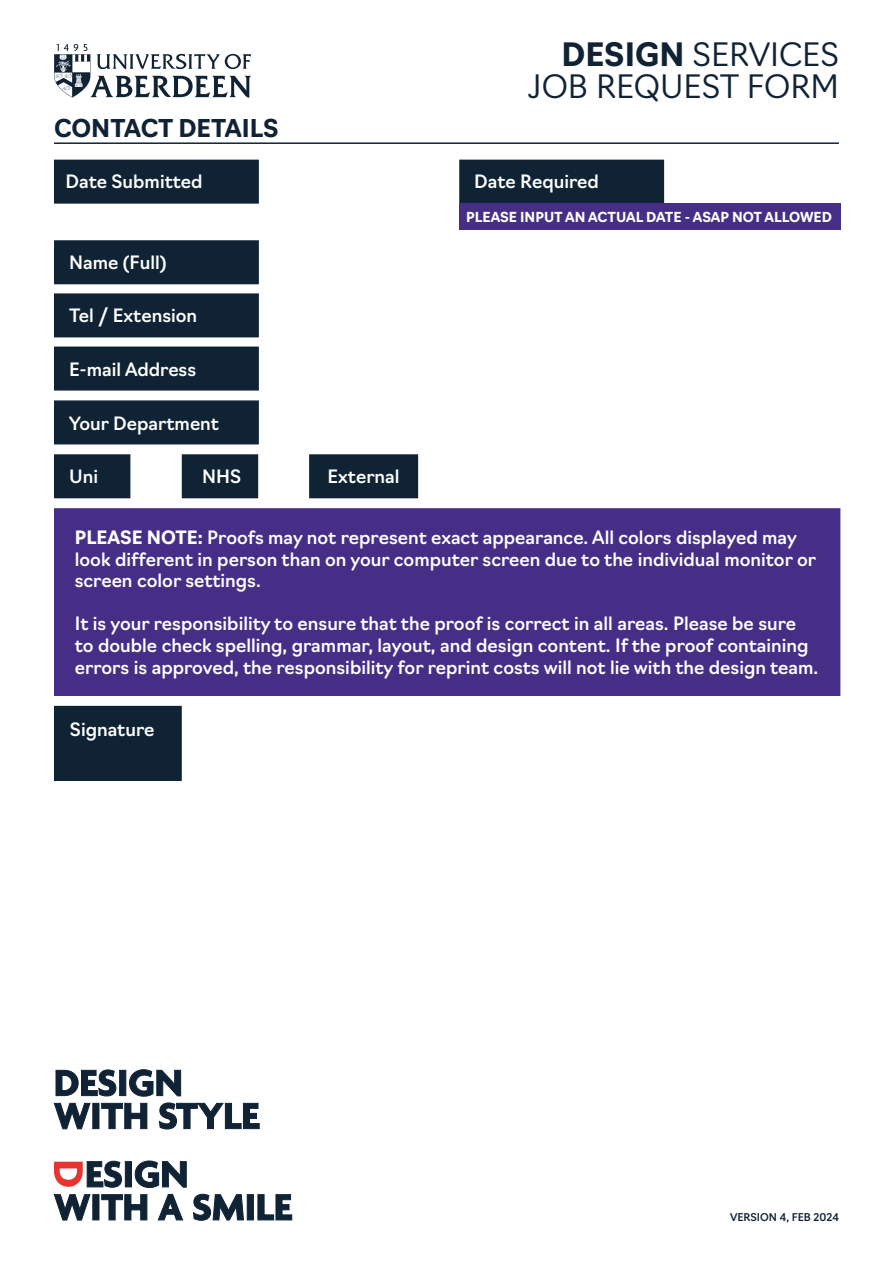
<style>
.page{position:relative;width:893px;height:1263px;background:#fff}
.page>*{position:absolute;margin:0;border:0;box-sizing:border-box;transform-origin:0 0}
.Job_Request_Form_Header{font:300 31.5px "Navigo";color:#102335}
.Section_Header{font:700 24px "Navigo";color:#102335}
.Blue_Box_Text{font:500 18px/21.6px "Navigo";color:#fff}
.Date_Required_Reminder{font:700 13.5px "Navigo";color:#fff}
.t1{font:500 10.5px "Navigo";color:#102335}
.s1{font-weight:700}
</style>
<div class="page">
<div style="left:54px;top:240px;width:205px;height:44px;background:#102335;border:2px solid #102335"></div>
<div style="left:54px;top:400px;width:205px;height:44px;background:#102335;border:2px solid #102335"></div>
<div style="left:54px;top:347px;width:205px;height:44px;background:#102335;border:2px solid #102335"></div>
<div style="left:54px;top:293px;width:205px;height:44px;background:#102335;border:2px solid #102335"></div>
<hr style="left:54px;top:142px;width:785px;height:2px;background:#102335">
<div style="left:54px;top:454px;width:76px;height:44px;background:#102335;border:2px solid #102335"></div>
<div style="left:182px;top:454px;width:76px;height:44px;background:#102335;border:2px solid #102335"></div>
<div style="left:309px;top:454px;width:109px;height:44px;background:#102335;border:2px solid #102335"></div>
<div style="left:54px;top:706px;width:128px;height:75px;background:#102335"></div>
<svg style="left:54px;top:1194px;width:238px;height:27px"></svg>
<svg style="left:54px;top:1102px;width:206px;height:27px"></svg>
<svg style="left:56px;top:1069px;width:125px;height:27px"></svg>
<svg style="left:54px;top:1160px;width:133px;height:28px"></svg>
<div style="left:54px;top:160px;width:205px;height:44px;background:#102335;border:2px solid #102335"></div>
<div style="left:459px;top:160px;width:205px;height:44px;background:#102335;border:2px solid #102335"></div>
<div style="left:459px;top:204px;width:381px;height:26px;background:#462e87"></div>
<svg style="left:54px;top:44px;width:197px;height:54px"></svg>
<div style="left:54px;top:508px;width:786px;height:188px;background:#462e87;border:2px solid #462e87"></div>
<h2 class="Section_Header" style="left:54px;top:109px;width:226px">CONTACT DETAILS</h2>
<h1 class="Job_Request_Form_Header" style="left:561px;top:30px;width:279px"><span class="s1">DESIGN</span> SERVICES</h1>
<h1 class="Job_Request_Form_Header" style="left:528px;top:61px;width:313px">JOB REQUEST FORM</h1>
<h3 class="Blue_Box_Text" style="left:66px;top:169px;width:139px">Date Submitted</h3>
<h3 class="Blue_Box_Text" style="left:474px;top:169px;width:126px">Date Required</h3>
<p class="Date_Required_Reminder" style="left:466px;top:206px;width:367px">PLEASE INPUT AN ACTUAL DATE - ASAP NOT ALLOWED</p>
<h3 class="Blue_Box_Text" style="left:69px;top:250px;width:99px">Name (Full)</h3>
<h3 class="Blue_Box_Text" style="left:69px;top:304px;width:130px">Tel / Extension</h3>
<h3 class="Blue_Box_Text" style="left:69px;top:357px;width:129px">E-mail Address</h3>
<h3 class="Blue_Box_Text" style="left:69px;top:411px;width:151px">Your Department</h3>
<h3 class="Blue_Box_Text" style="left:69px;top:464px;width:30px">Uni</h3>
<h3 class="Blue_Box_Text" style="left:202px;top:464px;width:41px">NHS</h3>
<h3 class="Blue_Box_Text" style="left:328px;top:464px;width:74px">External</h3>
<h3 class="Blue_Box_Text" style="left:75px;top:525px;width:743px"><span class="s1">PLEASE NOTE:</span> Proofs may not represent exact appearance. All colors displayed may look different in person than on your computer screen due to the individual monitor or screen color settings.</h3>
<h3 class="Blue_Box_Text" style="left:75px;top:612px;width:745px">It is your responsibility to ensure that the proof is correct in all areas. Please be sure to double check spelling, grammar, layout, and design content. If the proof containing errors is approved, the responsibility for reprint costs will not lie with the design team.</h3>
<h3 class="Blue_Box_Text" style="left:70px;top:717px;width:86px">Signature</h3>
<p class="t1" style="left:730px;top:1209px;width:110px">VERSION 4, FEB 2024</p>
</div>
